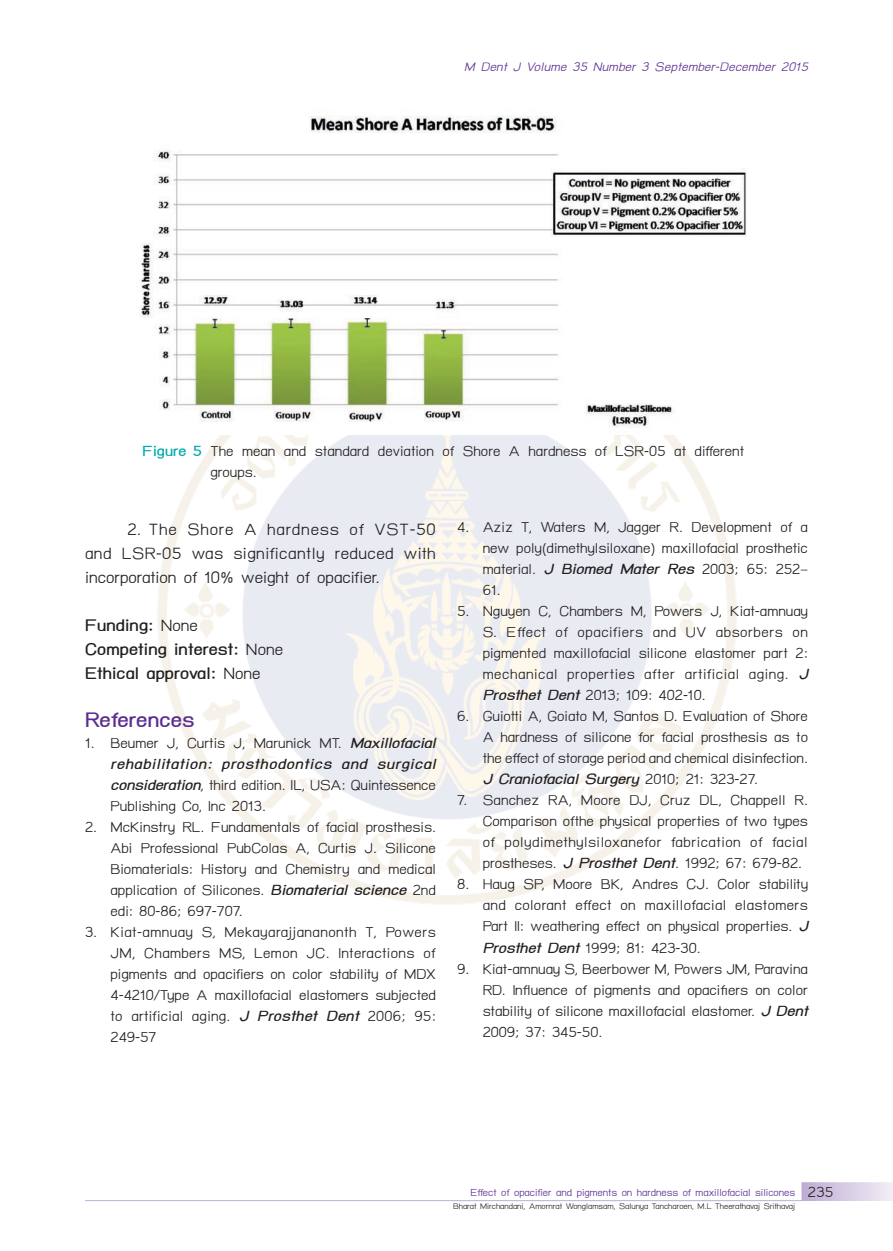
<style>
.page{position:relative;width:893px;height:1251px;background:#fff}
.page>*{position:absolute;margin:0;border:0;box-sizing:border-box;transform-origin:0 0}
.t1{font:700 30px "TH Baijam";color:#5c2d91}
.t2{font:24px/24px "TH Baijam";color:#231f20;text-align:justify}
.t3{font:700 24px/24px "TH Baijam";color:#231f20}
.t4{font:21px/21px "TH Baijam";color:#231f20;text-align:justify}
.t5{font:italic 18px "TH Baijam";letter-spacing:.015em;color:#5c2d91}
.t6{font:15px "TH Baijam";color:#5c2d91}
.t7{font:12px "TH Baijam";color:#231f20}
.s1{font-weight:700;color:#00aaad}
.s2{font-weight:400}
.s3{font-weight:700;font-style:italic}
.s4{font-size:21px;color:#231f20}
</style>
<div class="page">
<svg style="left:801px;top:1182px;width:92px;height:18px;background:#d8cde4"></svg>
<hr style="left:85px;top:1199px;width:716px;height:1px;background:#5c2d91">
<img style="left:141px;top:116px;width:606px;height:312px">
<p class="t5" style="left:464px;top:57px;width:345px">M Dent J Volume 35 Number 3 September-December 2015</p>
<p class="t4" style="left:210px;top:440px;width:535px;text-indent:-68px"><span class="s1">Figure 5</span> The mean and standard deviation of Shore A hardness of LSR-05 at different groups.</p>
<p class="t2" style="left:85px;top:516px;width:352px;text-indent:43px">2. The Shore A hardness of VST-50 and LSR-05 was significantly reduced with incorporation of 10% weight of opacifier.</p>
<p class="t3" style="left:85px;top:612px;width:200px">Funding: <span class="s2">None<br></span>Competing interest: <span class="s2">None<br></span>Ethical approval: <span class="s2">None</span></p>
<h1 class="t1" style="left:85px;top:702px;width:111px">References</h1>
<p class="t4" style="left:111px;top:732px;width:327px;text-indent:-26px">1. Beumer J, Curtis J, Marunick MT. <span class="s3">Maxillofacial rehabilitation: prosthodontics and surgical consideration</span>, third edition. IL, USA: Quintessence Publishing Co, Inc 2013.</p>
<p class="t4" style="left:111px;top:816px;width:327px;text-indent:-26px">2. McKinstry RL. Fundamentals of facial prosthesis.<br>Abi Professional PubColas A, Curtis J. Silicone Biomaterials: History and Chemistry and medical application of Silicones. <span class="s3">Biomaterial science</span> 2nd edi: 80-86; 697-707.</p>
<p class="t4" style="left:111px;top:921px;width:327px;text-indent:-26px">3. Kiat-amnuay S, Mekayarajjananonth T, Powers JM, Chambers MS, Lemon JC. Interactions of pigments and opacifiers on color stability of MDX 4-4210/Type A maxillofacial elastomers subjected to artificial aging. <span class="s3">J Prosthet Dent</span> 2006; 95:<br>249-57</p>
<p class="t4" style="left:483px;top:516px;width:327px;text-indent:-26px">4. Aziz T, Waters M, Jagger R. Development of a new poly(dimethylsiloxane) maxillofacial prosthetic material. <span class="s3">J Biomed Mater Res</span> 2003; 65: 252– 61.</p>
<p class="t4" style="left:483px;top:600px;width:327px;text-indent:-26px">5. Nguyen C, Chambers M, Powers J, Kiat-amnuay S. Effect of opacifiers and UV absorbers on pigmented maxillofacial silicone elastomer part 2: mechanical properties after artificial aging. <span class="s3">J Prosthet Dent</span> 2013; 109: 402-10.</p>
<p class="t4" style="left:483px;top:705px;width:327px;text-indent:-26px">6. Guiotti A, Goiato M, Santos D. Evaluation of Shore A hardness of silicone for facial prosthesis as to the effect of storage period and chemical disinfection.<br><span class="s3">J Craniofacial Surgery</span> 2010; 21: 323-27.</p>
<p class="t4" style="left:483px;top:789px;width:327px;text-indent:-26px">7. Sanchez RA, Moore DJ, Cruz DL, Chappell R.<br>Comparison ofthe physical properties of two types of polydimethylsiloxanefor fabrication of facial prostheses. <span class="s3">J Prosthet Dent</span>. 1992; 67: 679-82.</p>
<p class="t4" style="left:483px;top:873px;width:327px;text-indent:-26px">8. Haug SP, Moore BK, Andres CJ. Color stability and colorant effect on maxillofacial elastomers Part II: weathering effect on physical properties. <span class="s3">J Prosthet Dent</span> 1999; 81: 423-30.</p>
<p class="t4" style="left:483px;top:957px;width:327px;text-indent:-26px">9. Kiat-amnuay S, Beerbower M, Powers JM, Paravina RD. Influence of pigments and opacifiers on color stability of silicone maxillofacial elastomer. <span class="s3">J Dent </span>2009; 37: 345-50.</p>
<p class="t6" style="left:470px;top:1183px;width:364px">Effect of opacifier and pigments on hardness of maxillofacial silicones <span class="s4">235</span></p>
<p class="t7" style="left:453px;top:1199px;width:344px">Bharat Mirchandani, Amornrat Wonglamsam, Salunya Tancharoen, M.L Theerathavaj Srithavaj</p>
</div>
